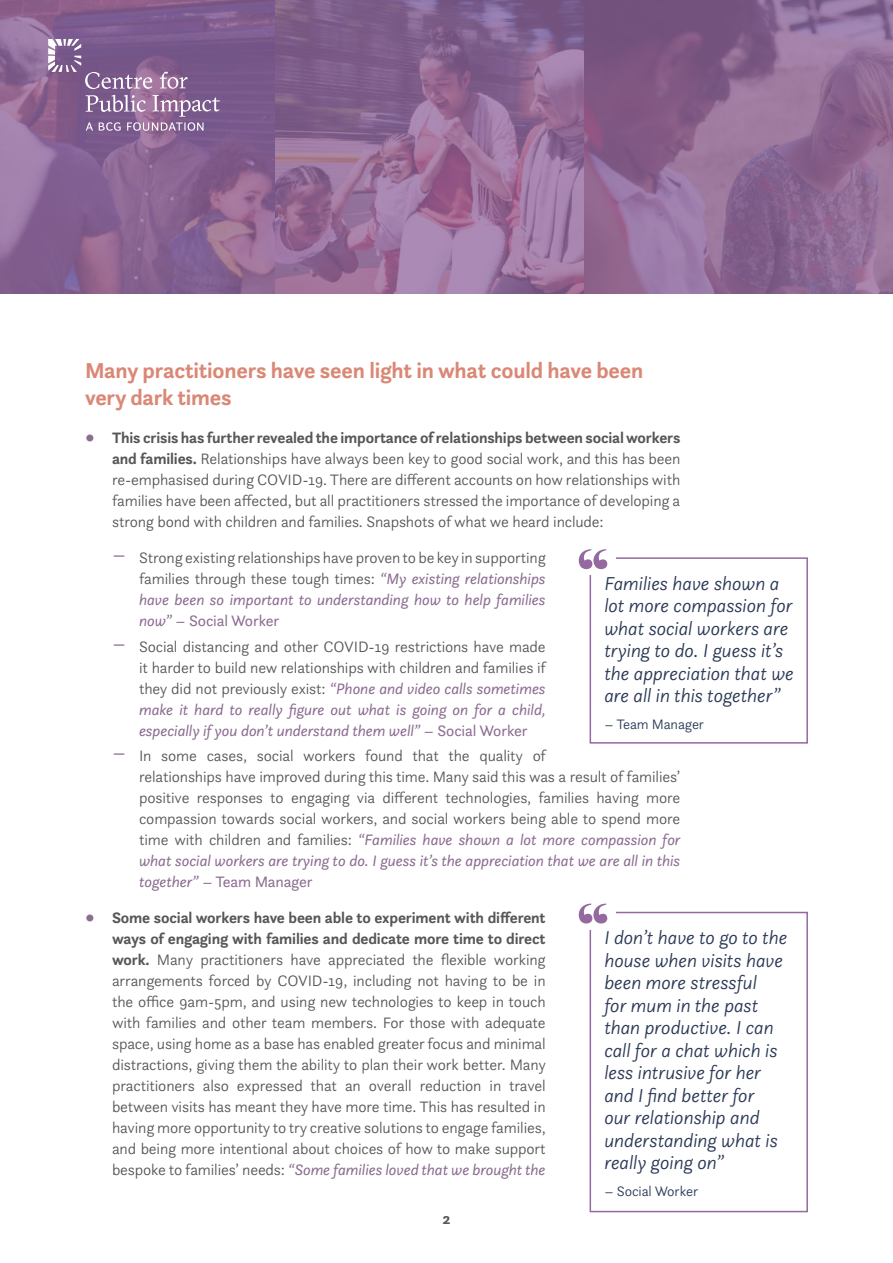
<style>
.page{position:relative;width:893px;height:1263px;background:#fff}
.page>*{position:absolute;margin:0;border:0;box-sizing:border-box;transform-origin:0 0}
.t1{font:500 105px "Big Caslon";color:#9469a0}
.t2{font:700 22.5px/27px "Questa Sans";letter-spacing:-.01em;color:#da8876}
.t3{font:italic 300 19.5px/22.5px "Questa Sans";letter-spacing:-.01em;color:#2b3955}
.t4{font:300 15.75px/21px "Questa Sans";letter-spacing:-.01em;color:#575756;text-align:justify}
.t5{font:700 15.75px "Questa Sans";color:#575756}
.t6{font:300 14.25px "Questa Sans";letter-spacing:-.01em;color:#2b3955}
.s1{font-weight:700;font-size:21px;color:#8c6c91}
.s2{font-weight:700}
.s3{font-size:21px;color:#8c6c91}
.s4{font-weight:400;font-style:italic;color:#8c6c91}
.s5{font-weight:400;color:#8c6c91}
</style>
<div class="page">
<svg style="left:0;top:0;width:893px;height:293px;background:#8c6893"></svg>
<div style="left:590px;top:557px;width:218px;height:187px;border:2px solid #9469a0"></div>
<div style="left:575px;top:549px;width:41px;height:26px;background:#fff"></div>
<div style="left:590px;top:912px;width:218px;height:300px;border:2px solid #9469a0"></div>
<div style="left:575px;top:903px;width:41px;height:26px;background:#fff"></div>
<svg style="left:48px;top:39px;width:104px;height:50px;background:#8b6e99"></svg>
<svg style="left:160px;top:72px;width:27px;height:17px"></svg>
<svg style="left:86px;top:95px;width:134px;height:36px;background:#997ca3"></svg>
<h2 class="t2" style="left:85px;top:357px;width:560px">Many practitioners have seen light in what could have been very dark times</h2>
<p class="t4" style="left:112px;top:427px;width:570px;text-indent:-27px"><span class="s1">•</span> <span class="s2">This crisis has further revealed the importance of relationships between social workers and families.</span> Relationships have always been key to good social work, and this has been re-emphasised during COVID-19. There are different accounts on how relationships with families have been affected, but all practitioners stressed the importance of developing a strong bond with children and families. Snapshots of what we heard include:</p>
<p class="t4" style="left:139px;top:547px;width:408px;text-indent:-27px"><span class="s3">©</span> Strong existing relationships have proven to be key in supporting families through these tough times: <span class="s4">“My existing relationships have been so important to understanding how to help families now”</span> <span class="s5">– Social Worker</span></p>
<p class="t4" style="left:139px;top:635px;width:408px;text-indent:-27px"><span class="s3">©</span> Social distancing and other COVID-19 restrictions have made it harder to build new relationships with children and families if they did not previously exist: <span class="s4">“Phone and video calls sometimes make it hard to really figure out what is going on for a child, especially if you don’t understand them well”</span> <span class="s5">– Social Worker</span></p>
<p class="t4" style="left:139px;top:745px;width:543px;text-align:left;text-indent:-27px"><span class="s3">©</span> In some cases, social workers found that the quality of<br>relationships have improved during this time. Many said this was a result of families’ positive responses to engaging via different technologies, families having more compassion towards social workers, and social workers being able to spend more time with children and families: <span class="s4">“Families have shown a lot more compassion for what social workers are trying to do. I guess it’s the appreciation that we are all in this together”</span> <span class="s5">– Team Manager</span></p>
<p class="t4" style="left:112px;top:906px;width:435px;text-indent:-27px"><span class="s1">•</span> <span class="s2">Some social workers have been able to experiment with different ways of engaging with families and dedicate more time to direct work.</span> Many practitioners have appreciated the flexible working arrangements forced by COVID-19, including not having to be in the office 9am-5pm, and using new technologies to keep in touch with families and other team members. For those with adequate space, using home as a base has enabled greater focus and minimal distractions, giving them the ability to plan their work better. Many practitioners also expressed that an overall reduction in travel between visits has meant they have more time. This has resulted in having more opportunity to try creative solutions to engage families, and being more intentional about choices of how to make support bespoke to families’ needs: <span class="s4">“Some families loved that we brought the</span></p>
<h1 class="t1" style="left:580px;top:501px;width:30px">“</h1>
<p class="t3" style="left:604px;top:571px;width:191px">Families have shown a lot more compassion for what social workers are trying to do. I guess it’s the appreciation that we are all in this together”</p>
<p class="t6" style="left:604px;top:715px;width:101px">– Team Manager</p>
<h1 class="t1" style="left:580px;top:856px;width:30px">“</h1>
<p class="t3" style="left:604px;top:926px;width:184px">I don’t have to go to the house when visits have been more stressful<br>for mum in the past than productive. I can call for a chat which is less intrusive for her and I find better for<br>our relationship and understanding what is really going on”</p>
<p class="t6" style="left:604px;top:1182px;width:95px">– Social Worker</p>
<p class="t5" style="left:442px;top:1208px;width:10px">2</p>
</div>
